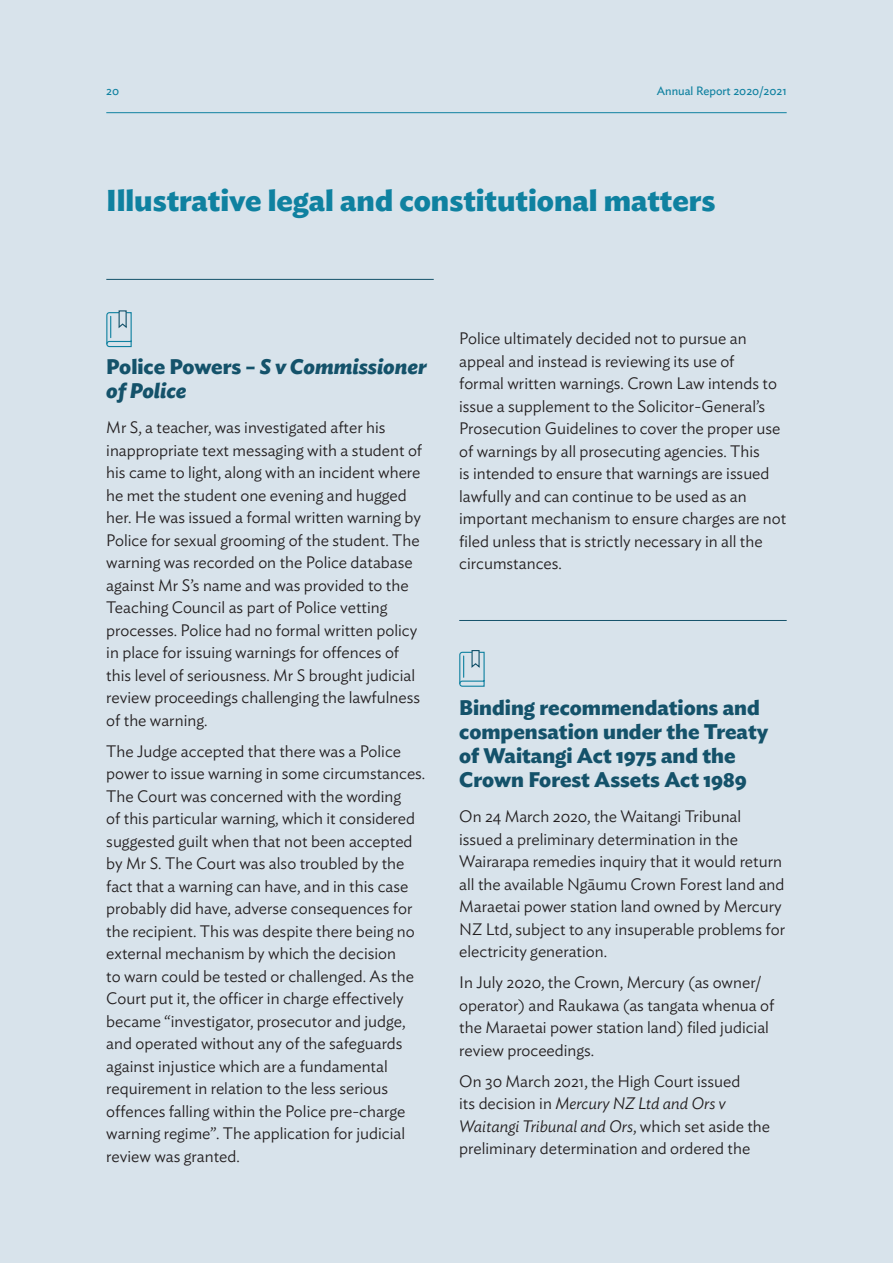
<style>
.page{position:relative;width:893px;height:1263px;background:#d8e3eb}
.page>*{position:absolute;margin:0;border:0;box-sizing:border-box;transform-origin:0 0}
.t1{font:700 30px "Ideal Sans";color:#0f81a0}
.t2{font:700 21px/24px "Ideal Sans";color:#14526a}
.t3{font:italic 700 21px/24px "Ideal Sans";color:#14526a}
.t4{font:300 16.5px/22.5px "Ideal Sans";color:#231f20}
.t5{font:12px "Ideal Sans";color:#0f81a0}
.s1{font-style:normal}
.s2{font-style:italic}
</style>
<div class="page">
<hr style="left:106px;top:112px;width:681px;height:1px;background:#0f81a0">
<hr style="left:106px;top:279px;width:328px;height:1px;background:#14526a">
<hr style="left:459px;top:620px;width:328px;height:1px;background:#14526a">
<svg style="left:459px;top:650px;width:26px;height:37px"></svg>
<svg style="left:106px;top:310px;width:26px;height:38px"></svg>
<p class="t5" style="left:106px;top:81px;width:15px">20</p>
<p class="t5" style="left:657px;top:81px;width:131px">Annual Report 2020/2021</p>
<h1 class="t1" style="left:106px;top:177px;width:611px">Illustrative legal and constitutional matters</h1>
<p class="t3" style="left:106px;top:353px;width:322px"><span class="s1">Police Powers –</span> S v Commissioner of Police</p>
<p class="t4" style="left:106px;top:415px;width:317px">Mr S, a teacher, was investigated after his inappropriate text messaging with a student of his came to light, along with an incident where he met the student one evening and hugged her. He was issued a formal written warning by Police for sexual grooming of the student. The warning was recorded on the Police database against Mr S’s name and was provided to the Teaching Council as part of Police vetting processes. Police had no formal written policy in place for issuing warnings for offences of this level of seriousness. Mr S brought judicial review proceedings challenging the lawfulness of the warning.</p>
<p class="t4" style="left:106px;top:738px;width:320px">The Judge accepted that there was a Police power to issue warning in some circumstances.<br>The Court was concerned with the wording<br>of this particular warning, which it considered suggested guilt when that not been accepted by Mr S. The Court was also troubled by the fact that a warning can have, and in this case probably did have, adverse consequences for the recipient. This was despite there being no external mechanism by which the decision<br>to warn could be tested or challenged. As the Court put it, the officer in charge effectively became “investigator, prosecutor and judge, and operated without any of the safeguards against injustice which are a fundamental requirement in relation to the less serious offences falling within the Police pre-charge warning regime”. The application for judicial review was granted.</p>
<p class="t4" style="left:459px;top:326px;width:329px">Police ultimately decided not to pursue an appeal and instead is reviewing its use of<br>formal written warnings. Crown Law intends to issue a supplement to the Solicitor-General’s Prosecution Guidelines to cover the proper use of warnings by all prosecuting agencies. This<br>is intended to ensure that warnings are issued lawfully and can continue to be used as an important mechanism to ensure charges are not filed unless that is strictly necessary in all the circumstances.</p>
<p class="t2" style="left:459px;top:694px;width:310px">Binding recommendations and compensation under the Treaty of Waitangi Act 1975 and the<br>Crown Forest Assets Act 1989</p>
<p class="t4" style="left:459px;top:804px;width:327px">On 24 March 2020, the Waitangi Tribunal issued a preliminary determination in the Wairarapa remedies inquiry that it would return all the available Ngāumu Crown Forest land and Maraetai power station land owned by Mercury NZ Ltd, subject to any insuperable problems for electricity generation.</p>
<p class="t4" style="left:459px;top:970px;width:317px">In July 2020, the Crown, Mercury (as owner/ operator) and Raukawa (as tangata whenua of the Maraetai power station land) filed judicial review proceedings.</p>
<p class="t4" style="left:459px;top:1068px;width:312px">On 30 March 2021, the High Court issued<br>its decision in <span class="s2">Mercury NZ Ltd and Ors v Waitangi Tribunal and Ors</span>, which set aside the preliminary determination and ordered the</p>
</div>
